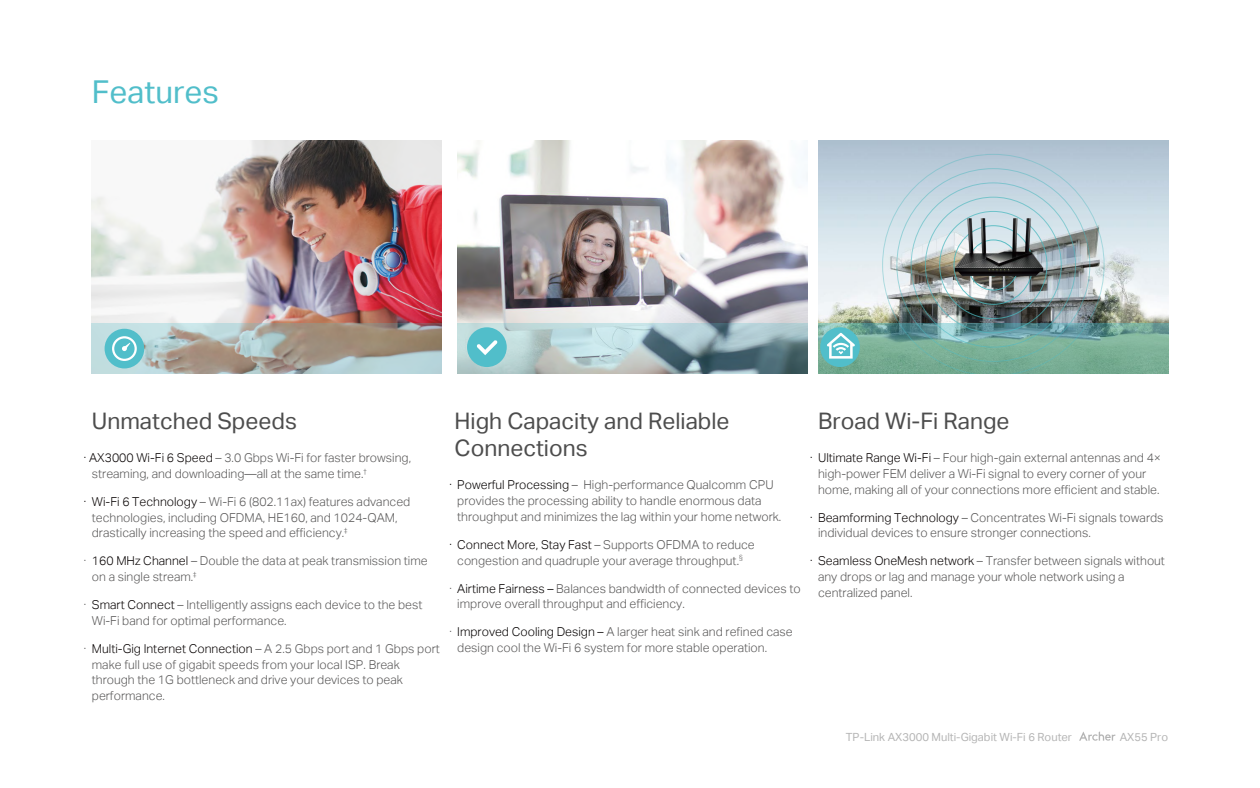
<style>
.page{position:relative;width:1260px;height:788px;background:#fff}
.page>*{position:absolute;margin:0;border:0;box-sizing:border-box;transform-origin:0 0}
.t1{font:31.5px "TP Link Aktiv Regular";color:#51beca}
.t2{font:22.75px "TP Link Aktiv Regular";color:#4d4d4d}
.t3{font:12.25px/15.8px "TP Link Aktiv Light";color:#585757}
.t4{font:11.2px "TP Link Aktiv Regular";color:#b5b5b5}
.s1{color:#040000}
.s2{color:#060001}
</style>
<div class="page">
<svg style="left:1079px;top:731px;width:37px;height:9px"></svg>
<img style="left:92px;top:140px;width:350px;height:183px">
<svg style="left:92px;top:323px;width:350px;height:50px;background:#aaaca4"></svg>
<div style="left:105px;top:329px;width:39px;height:39px;background:#51beca;border-radius:50%"></div>
<svg style="left:112px;top:336px;width:25px;height:25px"></svg>
<img style="left:818px;top:140px;width:351px;height:183px">
<img style="left:882px;top:154px;width:223px;height:169px">
<svg style="left:818px;top:323px;width:351px;height:50px;background:#74a998"></svg>
<div style="left:820px;top:327px;width:40px;height:40px;background:#51beca;border-radius:50%"></div>
<img style="left:457px;top:140px;width:350px;height:183px">
<svg style="left:457px;top:323px;width:350px;height:50px;background:#9bb4b8"></svg>
<div style="left:467px;top:327px;width:40px;height:40px;background:#51beca;border-radius:50%"></div>
<svg style="left:477px;top:340px;width:21px;height:15px"></svg>
<svg style="left:827px;top:333px;width:28px;height:25px"></svg>
<img style="left:951px;top:219px;width:95px;height:63px">
<h1 class="t1" style="left:92px;top:74px;width:129px">Features</h1>
<h2 class="t2" style="left:92px;top:407px;width:207px">Unmatched Speeds</h2>
<h2 class="t2" style="left:455px;top:407px;width:276px">High Capacity and Reliable</h2>
<h2 class="t2" style="left:818px;top:407px;width:193px">Broad Wi-Fi Range</h2>
<h2 class="t2" style="left:455px;top:435px;width:134px">Connections</h2>
<p class="t3" style="left:457px;top:477px;width:326px;text-indent:-8px"><span class="s1">· Powerful Processing</span> – High-performance Qualcomm CPU provides the processing ability to handle enormous data throughput and minimizes the lag within your home network.</p>
<p class="t3" style="left:449px;top:536px;width:307px;text-align:center"><span class="s1">·</span> <span class="s2">Connect More, Stay Fast</span> – Supports OFDMA to reduce congestion and quadruple your average throughput.<sup>§</sup></p>
<p class="t3" style="left:457px;top:580px;width:345px;text-indent:-8px">· <span class="s1">Airtime Fairness –</span> Balances bandwidth of connected devices to improve overall throughput and efficiency.</p>
<p class="t3" style="left:457px;top:624px;width:337px;text-indent:-8px">· <span class="s1">Improved Cooling Design –</span> A larger heat sink and refined case design cool the Wi-Fi 6 system for more stable operation.</p>
<p class="t3" style="left:92px;top:450px;width:321px;text-indent:-8px"><span class="s2">· AX3000 Wi-Fi 6 Speed</span> – 3.0 Gbps Wi-Fi for faster browsing, streaming, and downloading—all at the same time.<sup>†</sup></p>
<p class="t3" style="left:92px;top:493px;width:320px;text-indent:-8px"><span class="s2">· Wi-Fi 6 Technology</span> – Wi-Fi 6 (802.11ax) features advanced technologies, including OFDMA, HE160, and 1024-QAM, drastically increasing the speed and efficiency.<sup>‡</sup></p>
<p class="t3" style="left:92px;top:553px;width:337px;text-indent:-8px">· <span class="s2">160 MHz Channel</span> – Double the data at peak transmission time on a single stream.<sup>‡</sup></p>
<p class="t3" style="left:92px;top:597px;width:332px;text-indent:-8px">· <span class="s2">Smart Connect</span> – Intelligently assigns each device to the best<br>Wi-Fi band for optimal performance.</p>
<p class="t3" style="left:92px;top:640px;width:349px;text-indent:-8px">· <span class="s2">Multi-Gig Internet Connection</span> – A 2.5 Gbps port and 1 Gbps port make full use of gigabit speeds from your local ISP. Break through the 1G bottleneck and drive your devices to peak performance.</p>
<p class="t3" style="left:810px;top:450px;width:353px;text-align:center"><span class="s2">· Ultimate Range Wi-Fi</span> – Four high-gain external antennas and 4× high-power FEM deliver a Wi-Fi signal to every corner of your home, making all of your connections more efficient and stable.</p>
<p class="t3" style="left:818px;top:509px;width:347px;text-indent:-8px"><span class="s2">· Beamforming Technology</span> – Concentrates Wi-Fi signals towards individual devices to ensure stronger connections.</p>
<p class="t3" style="left:818px;top:553px;width:348px;text-indent:-8px"><span class="s2">· Seamless OneMesh network</span> – Transfer between signals without any drops or lag and manage your whole network using a centralized panel.</p>
<p class="t4" style="left:846px;top:730px;width:228px">TP-Link AX3000 Multi-Gigabit Wi-Fi 6 Router</p>
<p class="t4" style="left:1120px;top:730px;width:50px">AX55 Pro</p>
</div>
